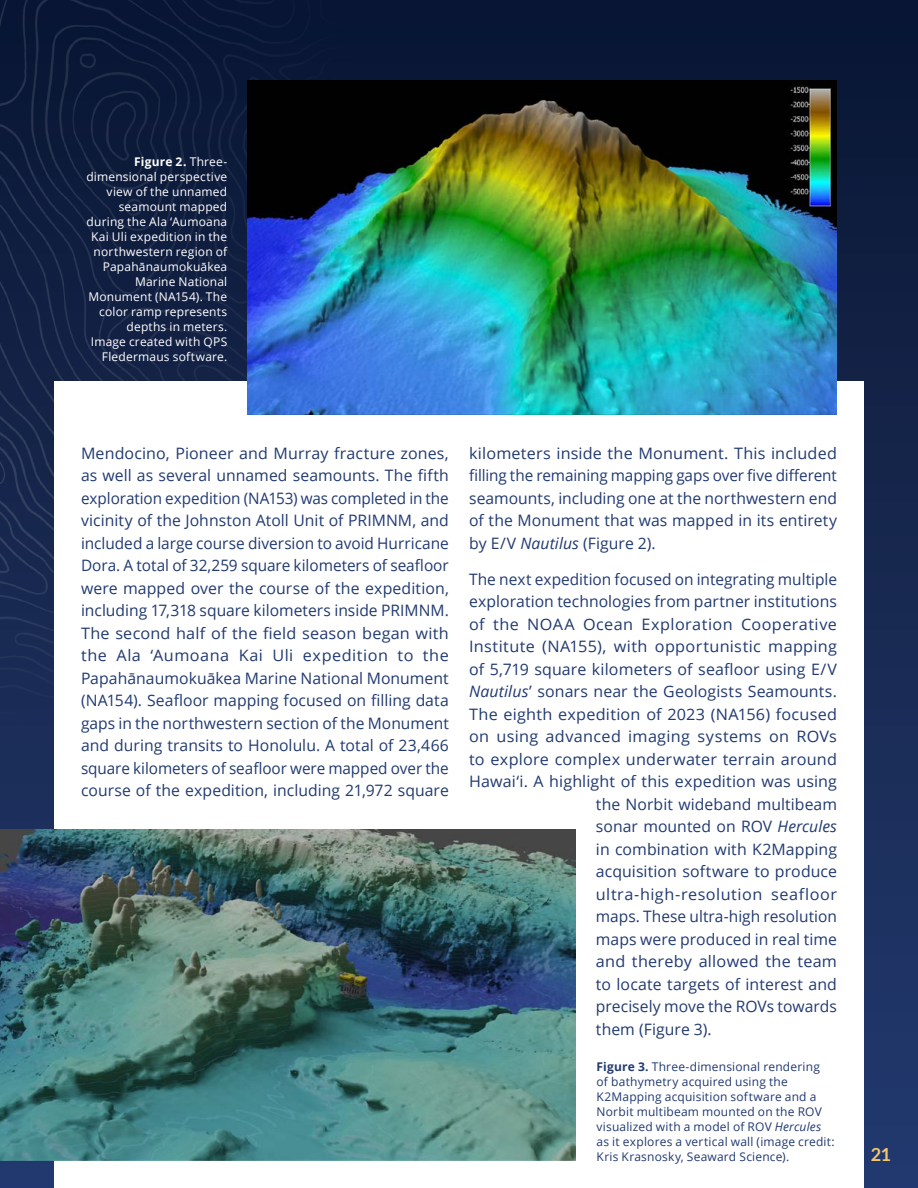
<style>
.page{position:relative;width:918px;height:1188px;background:#fff}
.page>*{position:absolute;margin:0;border:0;box-sizing:border-box;transform-origin:0 0}
.t1{font:700 18px "Lato";color:#f3c76a}
.OET_-_Paragraph{font:15.75px/22.5px "Open Sans";letter-spacing:.005em;color:#213a71;text-align:justify}
.OET_-_Paragraph-2{font:15.75px "Open Sans";letter-spacing:.025em;color:#213a71}
.OET_-_Paragraph-3{font:15.75px "Open Sans";letter-spacing:.03em;color:#213a71}
.t2{font:12px/15px "Open Sans";letter-spacing:.015em;color:#fff;text-align:right}
.t3{font:12px/15px "Open Sans";letter-spacing:.015em;color:#213a71}
.s1{font-weight:700}
.s2{font-style:italic}
</style>
<div class="page">
<div style="left:0;top:0;width:918px;height:1188px;background:linear-gradient(to bottom,#0a1632,#243a6f)"></div>
<img style="left:0;top:0;width:366px;height:737px">
<div style="left:54px;top:382px;width:810px;height:806px;background:#fff"></div>
<img style="left:248px;top:81px;width:589px;height:333px">
<img style="left:0;top:829px;width:576px;height:332px">
<p class="t2" style="left:86px;top:153px;width:142px"><span class="s1">Figure 2.</span> Three&shy;dimensional perspective view of the unnamed seamount mapped during the Ala ‘Aumoana<br>Kai Uli expedition in the northwestern region of<br>Papahānaumokuākea<br>Marine National<br>Monument (NA154). The color ramp represents depths in meters.<br>Image created with QPS<br>Fledermaus software.</p>
<p class="OET_-_Paragraph" style="left:81px;top:442px;width:369px">Mendocino, Pioneer and Murray fracture zones, as well as several unnamed seamounts. The fifth exploration expedition (NA153) was completed in the vicinity of the Johnston Atoll Unit of PRIMNM, and included a large course diversion to avoid Hurricane Dora. A total of 32,259 square kilometers of seafloor were mapped over the course of the expedition, including 17,318 square kilometers inside PRIMNM.</p>
<p class="OET_-_Paragraph" style="left:81px;top:622px;width:369px">The second half of the field season began with the Ala ‘Aumoana Kai Uli expedition to the Papahānaumokuākea Marine National Monument (NA154). Seafloor mapping focused on filling data gaps in the northwestern section of the Monument and during transits to Honolulu. A total of 23,466 square kilometers of seafloor were mapped over the course of the expedition, including 21,972 square</p>
<p class="OET_-_Paragraph" style="left:469px;top:442px;width:369px">kilometers inside the Monument. This included filling the remaining mapping gaps over five different seamounts, including one at the northwestern end of the Monument that was mapped in its entirety by E/V <span class="s2">Nautilus</span> (Figure 2).</p>
<p class="OET_-_Paragraph" style="left:469px;top:568px;width:369px">The next expedition focused on integrating multiple</p>
<p class="OET_-_Paragraph" style="left:469px;top:590px;width:369px">exploration technologies from partner institutions</p>
<p class="OET_-_Paragraph-2" style="left:469px;top:613px;width:369px">of the NOAA Ocean Exploration Cooperative</p>
<p class="OET_-_Paragraph" style="left:469px;top:635px;width:369px">Institute (NA155), with opportunistic mapping</p>
<p class="OET_-_Paragraph" style="left:469px;top:658px;width:369px">of 5,719 square kilometers of seafloor using E/V</p>
<p class="OET_-_Paragraph" style="left:469px;top:680px;width:369px"><span class="s2">Nautilus</span>’ sonars near the Geologists Seamounts.</p>
<p class="OET_-_Paragraph" style="left:469px;top:703px;width:369px">The eighth expedition of 2023 (NA156) focused</p>
<p class="OET_-_Paragraph" style="left:469px;top:725px;width:369px">on using advanced imaging systems on ROVs</p>
<p class="OET_-_Paragraph" style="left:469px;top:748px;width:369px">to explore complex underwater terrain around</p>
<p class="OET_-_Paragraph" style="left:469px;top:770px;width:369px">Hawai‘i. A highlight of this expedition was using</p>
<p class="OET_-_Paragraph" style="left:596px;top:793px;width:243px">the Norbit wideband multibeam</p>
<p class="OET_-_Paragraph" style="left:596px;top:815px;width:243px">sonar mounted on ROV <span class="s2">Hercules</span></p>
<p class="OET_-_Paragraph" style="left:596px;top:838px;width:243px">in combination with K2Mapping</p>
<p class="OET_-_Paragraph" style="left:596px;top:860px;width:243px">acquisition software to produce</p>
<p class="OET_-_Paragraph-3" style="left:596px;top:883px;width:243px">ultra-high-resolution seafloor</p>
<p class="OET_-_Paragraph" style="left:596px;top:905px;width:243px">maps. These ultra-high resolution</p>
<p class="OET_-_Paragraph" style="left:596px;top:928px;width:243px">maps were produced in real time</p>
<p class="OET_-_Paragraph" style="left:596px;top:950px;width:243px">and thereby allowed the team</p>
<p class="OET_-_Paragraph" style="left:596px;top:973px;width:243px">to locate targets of interest and</p>
<p class="OET_-_Paragraph" style="left:596px;top:995px;width:243px">precisely move the ROVs towards</p>
<p class="OET_-_Paragraph" style="left:596px;top:1018px;width:117px">them (Figure 3).</p>
<p class="t3" style="left:597px;top:1059px;width:240px"><span class="s1">Figure 3.</span> Three-dimensional rendering<br>of bathymetry acquired using the K2Mapping acquisition software and a Norbit multibeam mounted on the ROV visualized with a model of ROV <span class="s2">Hercules </span>as it explores a vertical wall (image credit:<br>Kris Krasnosky, Seaward Science).</p>
<p class="t1" style="left:871px;top:1144px;width:22px">21</p>
</div>
